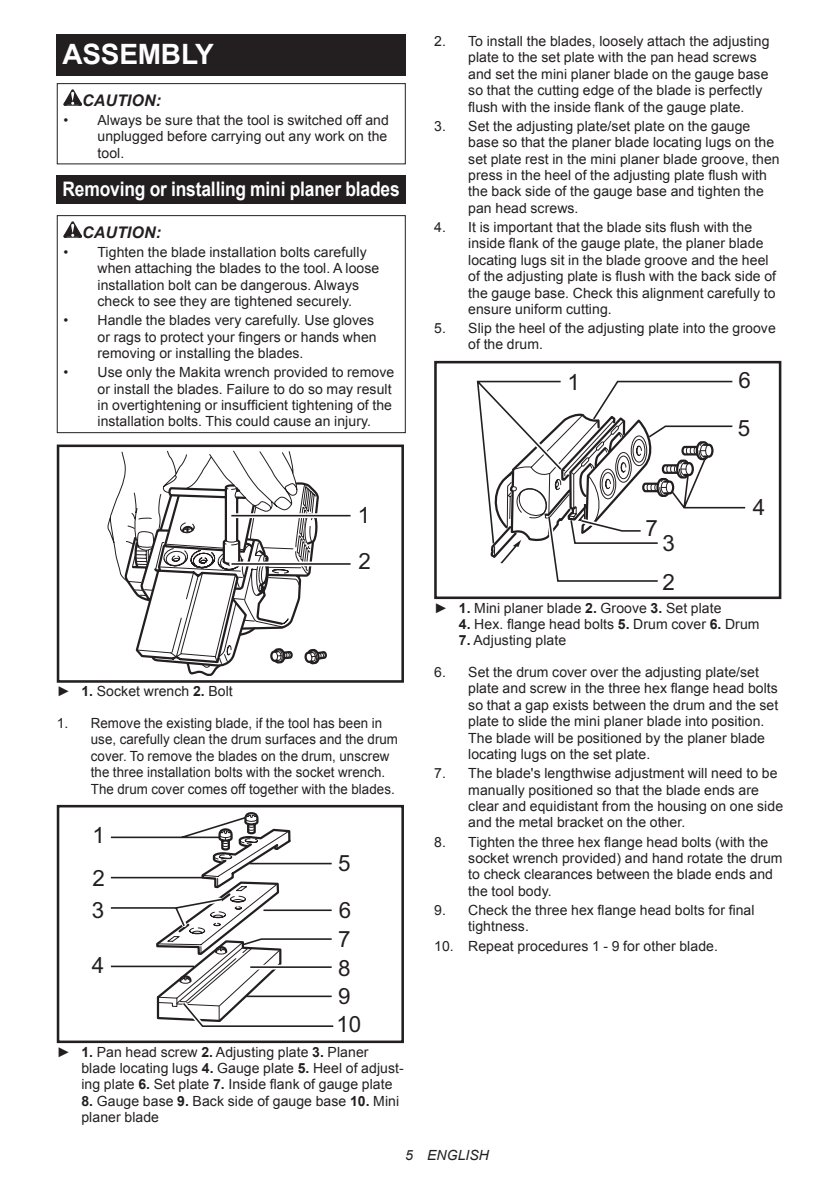
<style>
.page{position:relative;width:840px;height:1191px;background:#fff}
.page>*{position:absolute;margin:0;border:0;box-sizing:border-box;transform-origin:0 0}
.t1{font:700 28px "Arial";letter-spacing:-.01em;color:#fff}
.t2{font:22.4px/28.2px "Arial";color:#231f20}
.t3{font:700 20px "Arial";letter-spacing:-.01em;color:#fff;scale:.87 1}
.t4{font:italic 700 16px "Arial";letter-spacing:.005em;color:#231f20}
.t5{font:14px/16.4px "Arial";letter-spacing:.005em;color:#231f20}
.t6{font:italic 14px "Arial";letter-spacing:.005em;color:#231f20}
.s1{font-weight:700}
</style>
<div class="page">
<div style="left:57px;top:34px;width:348px;height:41px;background:#231f20"></div>
<svg style="left:63px;top:89px;width:19px;height:17px"></svg>
<div style="left:57px;top:83px;width:348px;height:81px;border:1px solid #231f20"></div>
<div style="left:57px;top:176px;width:348px;height:28px;background:#231f20"></div>
<svg style="left:63px;top:221px;width:19px;height:17px"></svg>
<div style="left:57px;top:215px;width:348px;height:218px;border:1px solid #231f20"></div>
<svg style="left:107px;top:450px;width:220px;height:226px"></svg>
<div style="left:231px;top:561px;width:119px;height:5px;background:#fff"></div>
<svg style="left:231px;top:513px;width:119px;height:5px"></svg>
<hr style="left:231px;top:563px;width:119px;height:2px;background:#231f20">
<hr style="left:231px;top:515px;width:119px;height:1px;background:#231f20">
<div style="left:57px;top:444px;width:347px;height:238px;border:3px solid #231f20"></div>
<svg style="left:110px;top:815px;width:224px;height:212px"></svg>
<div style="left:57px;top:805px;width:347px;height:238px;border:3px solid #231f20"></div>
<svg style="left:476px;top:380px;width:238px;height:202px"></svg>
<div style="left:434px;top:361px;width:347px;height:238px;border:3px solid #231f20"></div>
<h1 class="t1" style="left:62px;top:35px;width:153px">ASSEMBLY</h1>
<p class="t4" style="left:82px;top:89px;width:80px">CAUTION:</p>
<p class="t5" style="left:97px;top:112px;width:293px;text-align:justify;text-indent:-34px">• Always be sure that the tool is switched off and unplugged before carrying out any work on the tool.</p>
<h3 class="t3" style="left:62px;top:175px;width:389px">Removing or installing mini planer blades</h3>
<p class="t4" style="left:82px;top:221px;width:80px">CAUTION:</p>
<p class="t5" style="left:97px;top:244px;width:283px;text-indent:-34px">• Tighten the blade installation bolts carefully when attaching the blades to the tool. A loose installation bolt can be dangerous. Always check to see they are tightened securely.</p>
<p class="t5" style="left:97px;top:312px;width:280px;text-indent:-34px">• Handle the blades very carefully. Use gloves or rags to protect your fingers or hands when removing or installing the blades.</p>
<p class="t5" style="left:97px;top:364px;width:298px;text-indent:-34px">• Use only the Makita wrench provided to remove or install the blades. Failure to do so may result in overtightening or insufficient tightening of the installation bolts. This could cause an injury.</p>
<h2 class="t2" style="left:357px;top:492px;width:15px;line-height:46.4px">1<br>2</h2>
<p class="t5" style="left:57px;top:683px;width:177px">► <span class="s1">1.</span> Socket wrench <span class="s1">2.</span> Bolt</p>
<p class="t5" style="left:91px;top:715px;width:308px;text-indent:-34px">1. Remove the existing blade, if the tool has been in use, carefully clean the drum surfaces and the drum cover. To remove the blades on the drum, unscrew the three installation bolts with the socket wrench.<br>The drum cover comes off together with the blades.</p>
<h2 class="t2" style="left:92px;top:813px;width:14px;line-height:43.2px">1<br>2</h2>
<h2 class="t2" style="left:92px;top:896px;width:14px">3</h2>
<h2 class="t2" style="left:92px;top:951px;width:14px">4</h2>
<h2 class="t2" style="left:338px;top:839px;width:15px;line-height:47.2px">5<br>6</h2>
<h2 class="t2" style="left:336px;top:925px;width:26px">7<br>8<br>9<br>10</h2>
<p class="t5" style="left:81px;top:1043px;width:323px;text-indent:-25px">► <span class="s1">1.</span> Pan head screw <span class="s1">2.</span> Adjusting plate <span class="s1">3.</span> Planer blade locating lugs <span class="s1">4.</span> Gauge plate <span class="s1">5.</span> Heel of adjust&shy;ing plate <span class="s1">6.</span> Set plate <span class="s1">7.</span> Inside flank of gauge plate</p>
<p class="t5" style="left:81px;top:1092px;width:319px"><span class="s1">8.</span> Gauge base <span class="s1">9.</span> Back side of gauge base <span class="s1">10.</span> Mini planer blade</p>
<p class="t5" style="left:468px;top:33px;width:302px;text-indent:-34px">2. To install the blades, loosely attach the adjusting plate to the set plate with the pan head screws and set the mini planer blade on the gauge base so that the cutting edge of the blade is perfectly flush with the inside flank of the gauge plate.</p>
<p class="t5" style="left:468px;top:118px;width:313px;text-indent:-34px">3. Set the adjusting plate/set plate on the gauge base so that the planer blade locating lugs on the set plate rest in the mini planer blade groove, then press in the heel of the adjusting plate flush with the back side of the gauge base and tighten the pan head screws.</p>
<p class="t5" style="left:468px;top:219px;width:309px;text-indent:-34px">4. It is important that the blade sits flush with the inside flank of the gauge plate, the planer blade locating lugs sit in the blade groove and the heel of the adjusting plate is flush with the back side of the gauge base. Check this alignment carefully to ensure uniform cutting.</p>
<p class="t5" style="left:468px;top:320px;width:309px;text-indent:-34px">5. Slip the heel of the adjusting plate into the groove of the drum.</p>
<h2 class="t2" style="left:567px;top:368px;width:14px">1</h2>
<h2 class="t2" style="left:738px;top:366px;width:14px">6</h2>
<h2 class="t2" style="left:737px;top:414px;width:14px">5</h2>
<h2 class="t2" style="left:645px;top:514px;width:14px">7</h2>
<h2 class="t2" style="left:662px;top:529px;width:14px">3</h2>
<h2 class="t2" style="left:662px;top:568px;width:14px">2</h2>
<h2 class="t2" style="left:752px;top:494px;width:14px">4</h2>
<p class="t5" style="left:434px;top:599px;width:289px">► <span class="s1">1.</span> Mini planer blade <span class="s1">2.</span> Groove <span class="s1">3.</span> Set plate</p>
<p class="t5" style="left:458px;top:616px;width:302px"><span class="s1">4.</span> Hex. flange head bolts <span class="s1">5.</span> Drum cover <span class="s1">6.</span> Drum</p>
<p class="t5" style="left:458px;top:632px;width:109px"><span class="s1">7.</span> Adjusting plate</p>
<p class="t5" style="left:468px;top:664px;width:311px;text-indent:-34px">6. Set the drum cover over the adjusting plate/set plate and screw in the three hex flange head bolts so that a gap exists between the drum and the set plate to slide the mini planer blade into position.<br>The blade will be positioned by the planer blade locating lugs on the set plate.</p>
<p class="t5" style="left:468px;top:765px;width:316px;text-indent:-34px">7. The blade's lengthwise adjustment will need to be manually positioned so that the blade ends are clear and equidistant from the housing on one side and the metal bracket on the other.</p>
<p class="t5" style="left:468px;top:833px;width:315px;text-indent:-34px">8. Tighten the three hex flange head bolts (with the socket wrench provided) and hand rotate the drum to check clearances between the blade ends and the tool body.</p>
<p class="t5" style="left:468px;top:902px;width:288px;text-indent:-34px">9. Check the three hex flange head bolts for final tightness.</p>
<p class="t5" style="left:434px;top:937px;width:285px">10. Repeat procedures 1 - 9 for other blade.</p>
<p class="t6" style="left:405px;top:1146px;width:85px">5 ENGLISH</p>
</div>
